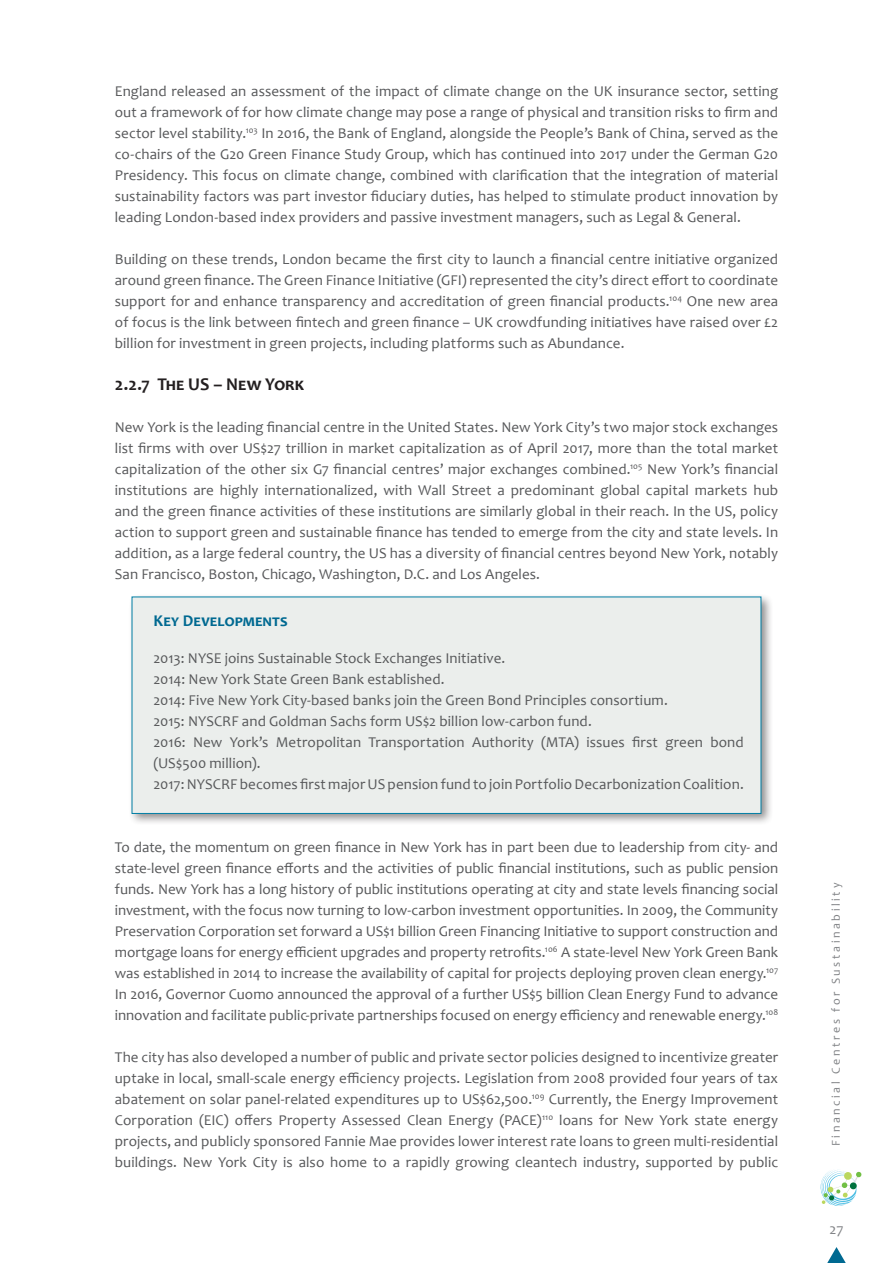
<style>
.page{position:relative;width:893px;height:1263px;background:#fff}
.page>*{position:absolute;margin:0;border:0;box-sizing:border-box;transform-origin:0 0}
.t1{font:700 18px "Candara";letter-spacing:-.005em;color:#231f20}
.boxes_-_titles{font:700 16.5px "Candara";letter-spacing:.03em;color:#006991}
.body_text{font:15px/21px "Candara";letter-spacing:.005em;color:#57585a;text-align:justify}
.t2{font:15px "Candara";color:#808285}
.t3{font:12px "Candara";letter-spacing:.215em;color:#808285}
</style>
<div class="page">
<svg style="left:821px;top:1170px;width:41px;height:36px"></svg>
<svg style="left:827px;top:1247px;width:19px;height:16px"></svg>
<div style="left:128px;top:593px;width:646px;height:233px;background:#231f20;opacity:.5"></div>
<div style="left:132px;top:597px;width:629px;height:217px;background:#ebeeec"></div>
<p class="body_text" style="left:115px;top:80px;width:665px">England released an assessment of the impact of climate change on the UK insurance sector, setting out a framework of for how climate change may pose a range of physical and transition risks to firm and sector level stability.<sup>103</sup> In 2016, the Bank of England, alongside the People’s Bank of China, served as the co-chairs of the G20 Green Finance Study Group, which has continued into 2017 under the German G20<br>Presidency. This focus on climate change, combined with clarification that the integration of material sustainability factors was part investor fiduciary duties, has helped to stimulate product innovation by leading London-based index providers and passive investment managers, such as Legal &amp; General.</p>
<p class="body_text" style="left:115px;top:248px;width:665px">Building on these trends, London became the first city to launch a financial centre initiative organized around green finance. The Green Finance Initiative (GFI) represented the city’s direct effort to coordinate support for and enhance transparency and accreditation of green financial products.<sup>104</sup> One new area of focus is the link between fintech and green finance – UK crowdfunding initiatives have raised over £2 billion for investment in green projects, including platforms such as Abundance.</p>
<p class="t1" style="left:115px;top:373px;width:191px">2.2.7 The US – New York</p>
<p class="body_text" style="left:115px;top:416px;width:665px">New York is the leading financial centre in the United States. New York City’s two major stock exchanges list firms with over US$27 trillion in market capitalization as of April 2017, more than the total market capitalization of the other six G7 financial centres’ major exchanges combined.<sup>105</sup> New York’s financial institutions are highly internationalized, with Wall Street a predominant global capital markets hub and the green finance activities of these institutions are similarly global in their reach. In the US, policy action to support green and sustainable finance has tended to emerge from the city and state levels. In addition, as a large federal country, the US has a diversity of financial centres beyond New York, notably San Francisco, Boston, Chicago, Washington, D.C. and Los Angeles.</p>
<p class="boxes_-_titles" style="left:153px;top:610px;width:136px">Key Developments</p>
<p class="body_text" style="left:153px;top:647px;width:353px">2013: NYSE joins Sustainable Stock Exchanges Initiative.</p>
<p class="body_text" style="left:153px;top:668px;width:293px">2014: New York State Green Bank established.</p>
<p class="body_text" style="left:153px;top:689px;width:516px">2014: Five New York City-based banks join the Green Bond Principles consortium.</p>
<p class="body_text" style="left:153px;top:710px;width:440px">2015: NYSCRF and Goldman Sachs form US$2 billion low-carbon fund.</p>
<p class="body_text" style="left:153px;top:731px;width:592px">2016: New York’s Metropolitan Transportation Authority (MTA) issues first green bond (US$500 million).</p>
<p class="body_text" style="left:153px;top:773px;width:592px">2017: NYSCRF becomes first major US pension fund to join Portfolio Decarbonization Coalition.</p>
<p class="body_text" style="left:115px;top:836px;width:665px">To date, the momentum on green finance in New York has in part been due to leadership from city- and state-level green finance efforts and the activities of public financial institutions, such as public pension funds. New York has a long history of public institutions operating at city and state levels financing social investment, with the focus now turning to low-carbon investment opportunities. In 2009, the Community Preservation Corporation set forward a US$1 billion Green Financing Initiative to support construction and mortgage loans for energy efficient upgrades and property retrofits.<sup>106</sup> A state-level New York Green Bank was established in 2014 to increase the availability of capital for projects deploying proven clean energy.<sup>107<br></sup>In 2016, Governor Cuomo announced the approval of a further US$5 billion Clean Energy Fund to advance innovation and facilitate public-private partnerships focused on energy efficiency and renewable energy.<sup>108</sup></p>
<p class="body_text" style="left:115px;top:1046px;width:665px">The city has also developed a number of public and private sector policies designed to incentivize greater uptake in local, small-scale energy efficiency projects. Legislation from 2008 provided four years of tax abatement on solar panel-related expenditures up to US$62,500.<sup>109</sup> Currently, the Energy Improvement Corporation (EIC) offers Property Assessed Clean Energy (PACE)<sup>110</sup> loans for New York state energy projects, and publicly sponsored Fannie Mae provides lower interest rate loans to green multi-residential buildings. New York City is also home to a rapidly growing cleantech industry, supported by public</p>
<p class="t3" style="left:828px;top:1146px;width:265px;rotate:-90deg">Financial Centres for Sustainability</p>
<p class="t2" style="left:830px;top:1220px;width:15px">27</p>
</div>
